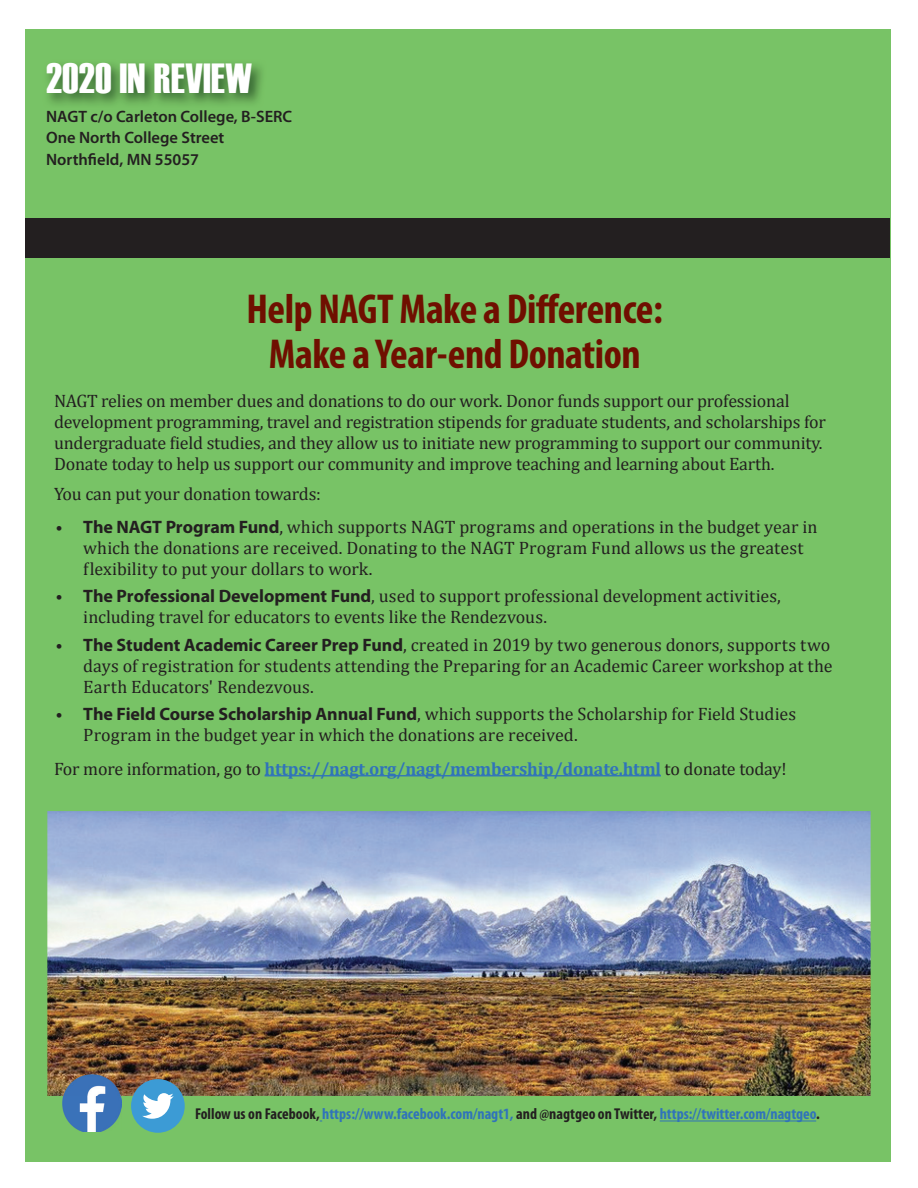
<style>
.page{position:relative;width:918px;height:1188px;background:#fff}
.page>*{position:absolute;margin:0;border:0;box-sizing:border-box;transform-origin:0 0}
.t1{font:700 condensed 42px/45px "Myriad Pro";letter-spacing:-.01em;color:#6f0f00;text-align:center}
.t2{font:42px "Haettenschweiler";letter-spacing:.01em;color:#fff}
.t3{font:18px/21px "Cambria";letter-spacing:-.01em;color:#231f20}
.t4{font:700 18px "Cambria";letter-spacing:-.01em;color:#3073ba}
.t5{font:600 16.5px/21.3px "Myriad Pro";color:#231f20}
.t6{font:700 condensed 15.75px "Myriad Pro";color:#3073ba}
.s1{font-family:"Myriad Pro";font-weight:700}
.s2{font-weight:400;color:#231f20}
.s3{color:#231f20}
</style>
<div class="page">
<div style="left:25px;top:29px;width:865px;height:1133px;background:#78c366"></div>
<div style="left:25px;top:218px;width:865px;height:39px;background:#231f20"></div>
<img style="left:47px;top:811px;width:824px;height:285px">
<hr style="left:660px;top:1121px;width:156px;height:1px;background:#3073ba">
<img style="left:63px;top:1075px;width:58px;height:57px">
<hr style="left:265px;top:775px;width:396px;height:1px;background:#3073ba">
<div style="left:131px;top:1079px;width:54px;height:54px;background:#3c9bd5;border-radius:50%"></div>
<svg style="left:142px;top:1093px;width:32px;height:26px"></svg>
<h1 class="t2" style="left:46px;top:54px;width:207px">2020 IN REVIEW</h1>
<p class="t5" style="left:46px;top:105px;width:248px">NAGT c/o Carleton College, B-SERC<br>One North College Street<br>Northfield, MN 55057</p>
<h1 class="t1" style="left:247px;top:286px;width:418px">Help NAGT Make a Difference:<br>Make a Year-end Donation</h1>
<p class="t3" style="left:54px;top:390px;width:774px">NAGT relies on member dues and donations to do our work. Donor funds support our professional development programming, travel and registration stipends for graduate students, and scholarships for undergraduate field studies, and they allow us to initiate new programming to support our community.<br>Donate today to help us support our community and improve teaching and learning about Earth.</p>
<p class="t3" style="left:54px;top:483px;width:269px">You can put your donation towards:</p>
<p class="t3" style="left:83px;top:516px;width:736px;text-indent:-27px"><span class="s1">• The NAGT Program Fund</span>, which supports NAGT programs and operations in the budget year in which the donations are received. Donating to the NAGT Program Fund allows us the greatest flexibility to put your dollars to work.</p>
<p class="t3" style="left:83px;top:585px;width:699px;text-indent:-27px"><span class="s1">• The Professional Development Fund</span>, used to support professional development activities, including travel for educators to events like the Rendezvous.</p>
<p class="t3" style="left:83px;top:634px;width:751px;text-align:justify;text-indent:-27px"><span class="s1">• The Student Academic Career Prep Fund</span>, created in 2019 by two generous donors, supports two days of registration for students attending the Preparing for an Academic Career workshop at the Earth Educators' Rendezvous.</p>
<p class="t3" style="left:83px;top:703px;width:714px;text-indent:-27px"><span class="s1">• The Field Course Scholarship Annual Fund</span>, which supports the Scholarship for Field Studies<br>Program in the budget year in which the donations are received.</p>
<p class="t4" style="left:54px;top:756px;width:734px"><span class="s2">For more information, go to</span> https://nagt.org/nagt/membership/donate.html <span class="s2">to donate today!</span></p>
<p class="t6" style="left:195px;top:1104px;width:626px"><span class="s3">Follow us on Facebook,</span> https://www.facebook.com/nagt1, <span class="s3">and @nagtgeo on Twitter,</span> https://twitter.com/nagtgeo<span class="s3">.</span></p>
</div>
